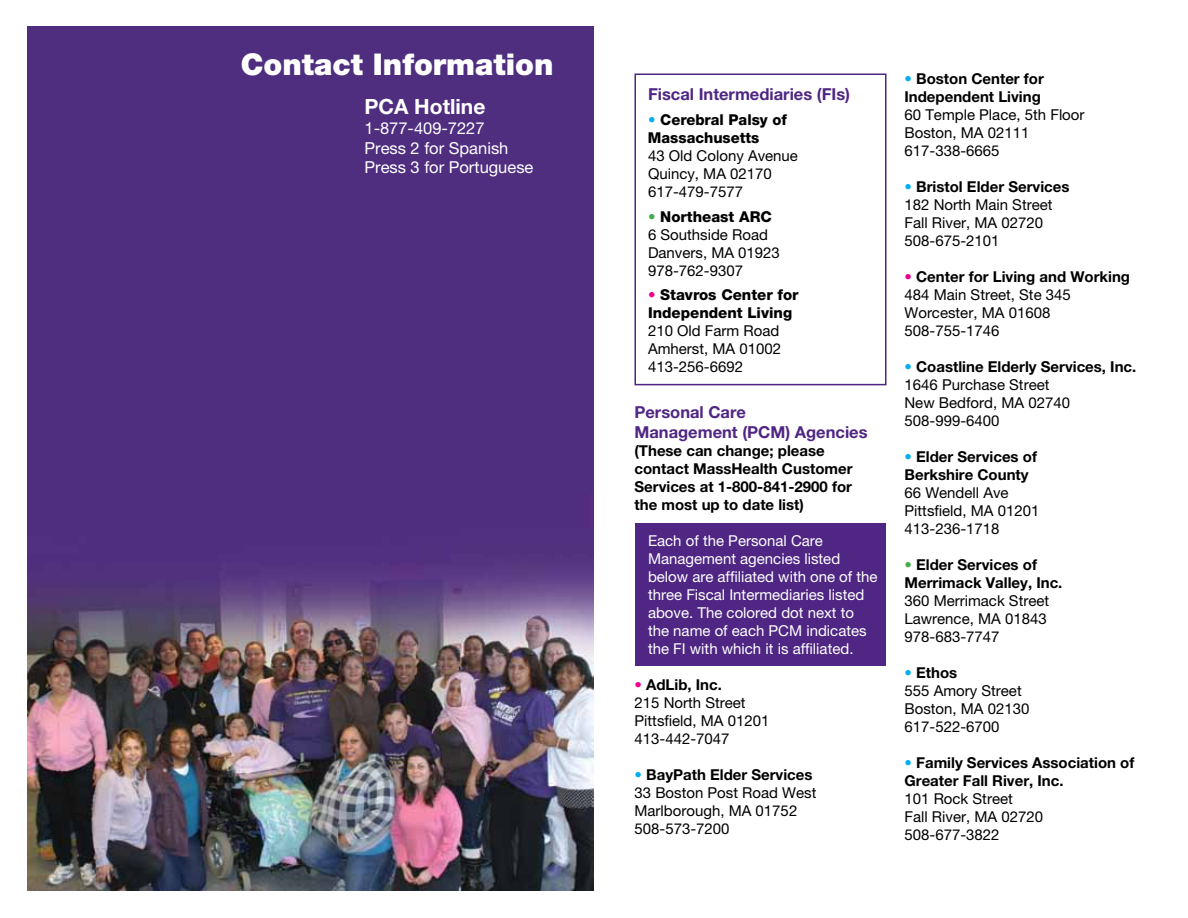
<style>
.page{position:relative;width:1188px;height:918px;background:#fff}
.page>*{position:absolute;margin:0;border:0;box-sizing:border-box;transform-origin:0 0}
.t1{font:900 30px "Helvetica Neue LT Pro";color:#fff}
.t2{font:700 21px "Helvetica Neue LT Pro";color:#fff}
.t3{font:700 16.5px/19.8px "Helvetica Neue LT Pro";color:#4f2683}
.t4{font:16.5px/19.8px "Helvetica Neue LT Pro";color:#fff}
.t5{font:15px/18px "Helvetica Neue LT Pro";color:#000}
.t6{font:700 15px/18px "Helvetica Neue LT Pro";color:#000}
.t7{font:15px/18px "Helvetica Neue LT Pro";color:#fff}
.t8{font:800 15px/18px "Helvetica Neue LT Pro";color:#000}
.s1{color:#00aeef}
.s2{font-weight:800;color:#41ad49}
.s3{font-weight:800}
.s4{color:#ec008c}
.s5{font-weight:700;color:#ec008c}
.s6{font-weight:700}
.s7{font-weight:700;color:#00aeef}
.s8{color:#41ad49}
</style>
<div class="page">
<div style="left:635px;top:523px;width:251px;height:142px;background:#4f2683"></div>
<div style="left:634px;top:74px;width:252px;height:311px;border:2px solid #4f2683"></div>
<img style="left:27px;top:27px;width:567px;height:864px">
<h1 class="t1" style="left:241px;top:47px;width:314px">Contact Information</h1>
<h2 class="t2" style="left:364px;top:94px;width:122px">PCA Hotline</h2>
<p class="t4" style="left:364px;top:118px;width:170px">1-877-409-7227<br>Press 2 for Spanish<br>Press 3 for Portuguese</p>
<p class="t3" style="left:648px;top:84px;width:204px">Fiscal Intermediaries (FIs)</p>
<p class="t8" style="left:648px;top:111px;width:140px"><span class="s1">•</span> Cerebral Palsy of<br>Massachusetts</p>
<p class="t5" style="left:648px;top:146px;width:152px">43 Old Colony Avenue<br>Quincy, MA 02170<br>617-479-7577</p>
<p class="t5" style="left:648px;top:207px;width:133px"><span class="s2">•</span> <span class="s3">Northeast ARC<br></span>6 Southside Road<br>Danvers, MA 01923<br>978-762-9307</p>
<p class="t8" style="left:648px;top:286px;width:152px"><span class="s4">•</span> Stavros Center for<br>Independent Living</p>
<p class="t5" style="left:648px;top:322px;width:135px;text-align:justify">210 Old Farm Road Amherst, MA 01002<br>413-256-6692</p>
<p class="t3" style="left:634px;top:402px;width:235px">Personal Care<br>Management (PCM) Agencies</p>
<p class="t6" style="left:634px;top:441px;width:220px">(These can change; please contact MassHealth Customer<br>Services at 1-800-841-2900 for the most up to date list)</p>
<p class="t7" style="left:648px;top:531px;width:231px">Each of the Personal Care<br>Management agencies listed below are affiliated with one of the three Fiscal Intermediaries listed above. The colored dot next to the name of each PCM indicates the FI with which it is affiliated.</p>
<p class="t5" style="left:634px;top:675px;width:137px"><span class="s5">•</span> <span class="s6">AdLib, Inc.<br></span>215 North Street<br>Pittsfield, MA 01201<br>413-442-7047</p>
<p class="t5" style="left:634px;top:765px;width:183px"><span class="s7">•</span> <span class="s6">BayPath Elder Services<br></span>33 Boston Post Road West<br>Marlborough, MA 01752<br>508-573-7200</p>
<p class="t6" style="left:904px;top:70px;width:141px"><span class="s1">•</span> Boston Center for<br>Independent Living</p>
<p class="t5" style="left:904px;top:106px;width:182px">60 Temple Place, 5th Floor<br>Boston, MA 02111<br>617-338-6665</p>
<p class="t5" style="left:904px;top:178px;width:166px"><span class="s7">•</span> <span class="s6">Bristol Elder Services<br></span>182 North Main Street<br>Fall River, MA 02720<br>508-675-2101</p>
<p class="t5" style="left:904px;top:268px;width:227px"><span class="s5">•</span> <span class="s6">Center for Living and Working<br></span>484 Main Street, Ste 345<br>Worcester, MA 01608<br>508-755-1746</p>
<p class="t5" style="left:904px;top:358px;width:233px"><span class="s7">•</span> <span class="s6">Coastline Elderly Services, Inc.<br></span>1646 Purchase Street<br>New Bedford, MA 02740<br>508-999-6400</p>
<p class="t6" style="left:904px;top:448px;width:134px"><span class="s1">•</span> Elder Services of<br>Berkshire County</p>
<p class="t5" style="left:904px;top:484px;width:137px">66 Wendell Ave<br>Pittsfield, MA 01201<br>413-236-1718</p>
<p class="t6" style="left:904px;top:556px;width:159px"><span class="s8">•</span> Elder Services of<br>Merrimack Valley, Inc.</p>
<p class="t5" style="left:904px;top:592px;width:146px">360 Merrimack Street<br>Lawrence, MA 01843<br>978-683-7747</p>
<p class="t5" style="left:904px;top:664px;width:127px"><span class="s7">•</span> <span class="s6">Ethos<br></span>555 Amory Street<br>Boston, MA 02130<br>617-522-6700</p>
<p class="t6" style="left:904px;top:754px;width:231px"><span class="s1">•</span> Family Services Association of<br>Greater Fall River, Inc.</p>
<p class="t5" style="left:904px;top:790px;width:140px">101 Rock Street<br>Fall River, MA 02720<br>508-677-3822</p>
</div>
